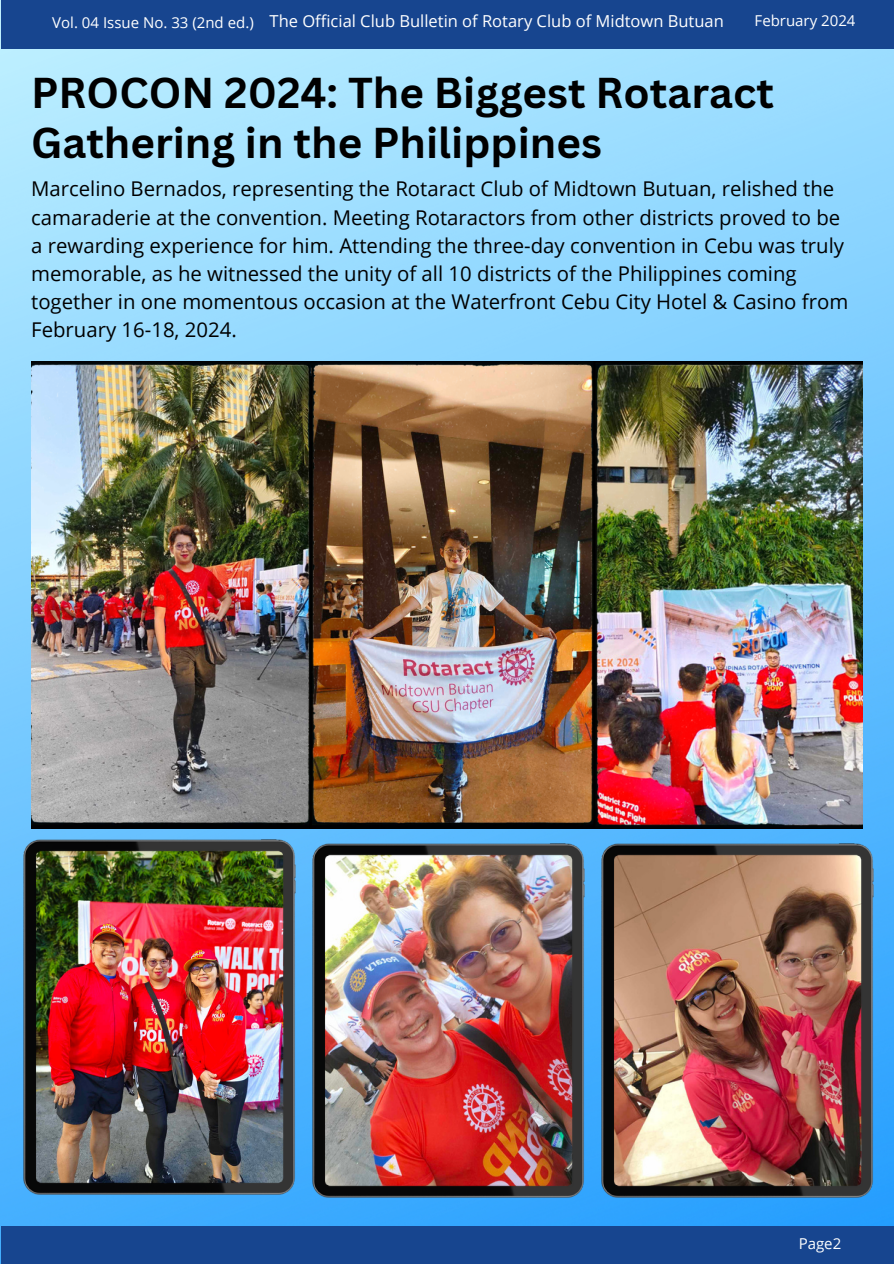
<style>
.page{position:relative;width:894px;height:1264px;background:#fff}
.page>*{position:absolute;margin:0;border:0;box-sizing:border-box;transform-origin:0 0}
.t1{font:700 42px/50.7px "Canva Sans";color:#000}
.t2{font:20.4px/28.2px "Open Sans";color:#000}
.t3{font:16.5px "Open Sans";color:#fff}
.t4{font:15px "Open Sans";color:#fff}
</style>
<div class="page">
<img style="left:0;top:0;width:893px;height:1263px">
<div style="left:2px;top:1225px;width:891px;height:38px;background:#17458f"></div>
<div style="left:2px;top:0;width:891px;height:49px;background:#17458f"></div>
<img style="left:23px;top:839px;width:272px;height:355px">
<img style="left:312px;top:843px;width:272px;height:354px">
<img style="left:601px;top:843px;width:272px;height:354px">
<img style="left:31px;top:361px;width:830px;height:467px">
<p class="t4" style="left:52px;top:12px;width:203px">Vol. 04 Issue No. 33 (2nd ed.)</p>
<p class="t3" style="left:269px;top:9px;width:455px">The Official Club Bulletin of Rotary Club of Midtown Butuan</p>
<p class="t4" style="left:754px;top:10px;width:102px">February 2024</p>
<p class="t1" style="left:31px;top:66px;width:744px">PROCON 2024: The Biggest Rotaract<br>Gathering in the Philippines</p>
<p class="t2" style="left:31px;top:174px;width:818px">Marcelino Bernados, representing the Rotaract Club of Midtown Butuan, relished the camaraderie at the convention. Meeting Rotaractors from other districts proved to be a rewarding experience for him. Attending the three-day convention in Cebu was truly memorable, as he witnessed the unity of all 10 districts of the Philippines coming together in one momentous occasion at the Waterfront Cebu City Hotel &amp; Casino from February 16-18, 2024.</p>
<p class="t4" style="left:798px;top:1232px;width:44px">Page2</p>
</div>
